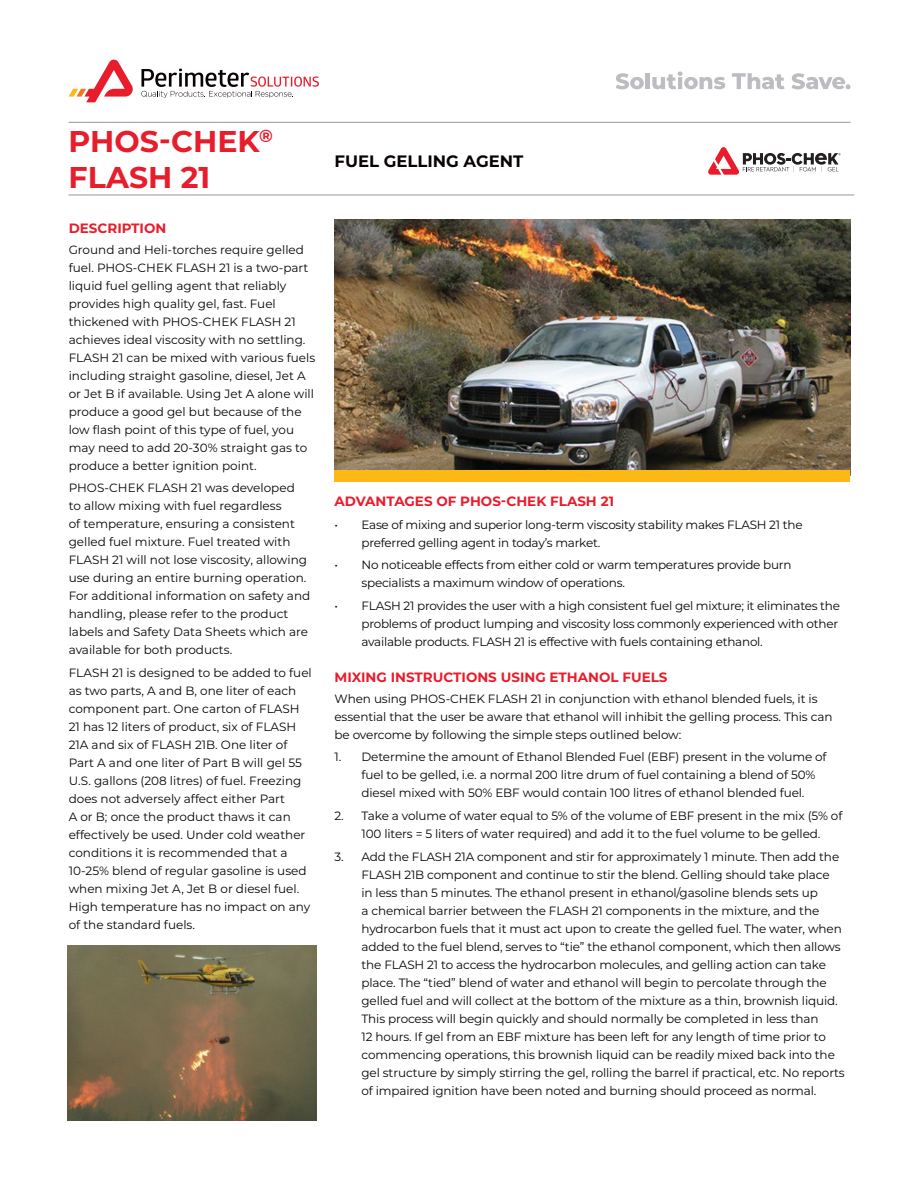
<style>
.page{position:relative;width:918px;height:1188px;background:#fff}
.page>*{position:absolute;margin:0;border:0;box-sizing:border-box;transform-origin:0 0}
.t1{font:700 30px/36px "Montserrat";color:#e81d2c}
.t2{font:700 16.5px "Montserrat";color:#080302}
.t3{font:700 13.5px "Montserrat";color:#e81d2c}
.t4{font:12px/18px "Montserrat";letter-spacing:-.01em;color:#080302}
</style>
<div class="page">
<img style="left:334px;top:219px;width:516px;height:251px">
<svg style="left:141px;top:69px;width:178px;height:29px"></svg>
<svg style="left:69px;top:59px;width:64px;height:43px"></svg>
<hr style="left:69px;top:122px;width:782px;height:1px;background:#a3a2a5">
<svg style="left:616px;top:73px;width:28px;height:16px"></svg>
<hr style="left:646px;top:73px;width:4px;height:16px;background:#bcbdc0">
<svg style="left:652px;top:71px;width:73px;height:18px"></svg>
<svg style="left:732px;top:73px;width:53px;height:16px"></svg>
<svg style="left:792px;top:73px;width:58px;height:16px"></svg>
<div style="left:334px;top:470px;width:516px;height:11px;background:#fcb814"></div>
<hr style="left:69px;top:194px;width:785px;height:2px;background:#a3a2a5">
<svg style="left:708px;top:147px;width:133px;height:28px"></svg>
<img style="left:68px;top:945px;width:248px;height:175px">
<h1 class="t1" style="left:69px;top:122px;width:206px">PHOS-CHEK<sup>®<br></sup>FLASH 21</h1>
<p class="t3" style="left:69px;top:218px;width:99px">DESCRIPTION</p>
<p class="t4" style="left:69px;top:240px;width:248px">Ground and Heli-torches require gelled fuel. PHOS-CHEK FLASH 21 is a two-part liquid fuel gelling agent that reliably provides high quality gel, fast. Fuel thickened with PHOS-CHEK FLASH 21 achieves ideal viscosity with no settling.<br>FLASH 21 can be mixed with various fuels including straight gasoline, diesel, Jet A or Jet B if available. Using Jet A alone will produce a good gel but because of the low flash point of this type of fuel, you may need to add 20-30% straight gas to produce a better ignition point.</p>
<p class="t4" style="left:69px;top:478px;width:243px">PHOS-CHEK FLASH 21 was developed<br>to allow mixing with fuel regardless<br>of temperature, ensuring a consistent gelled fuel mixture. Fuel treated with FLASH 21 will not lose viscosity, allowing use during an entire burning operation.<br>For additional information on safety and handling, please refer to the product labels and Safety Data Sheets which are available for both products.</p>
<p class="t4" style="left:69px;top:663px;width:245px">FLASH 21 is designed to be added to fuel as two parts, A and B, one liter of each component part. One carton of FLASH 21 has 12 liters of product, six of FLASH 21A and six of FLASH 21B. One liter of Part A and one liter of Part B will gel 55<br>U.S. gallons (208 litres) of fuel. Freezing does not adversely affect either Part<br>A or B; once the product thaws it can effectively be used. Under cold weather conditions it is recommended that a 10-25% blend of regular gasoline is used when mixing Jet A, Jet B or diesel fuel.<br>High temperature has no impact on any of the standard fuels.</p>
<h2 class="t2" style="left:334px;top:149px;width:190px">FUEL GELLING AGENT</h2>
<p class="t3" style="left:334px;top:492px;width:281px">ADVANTAGES OF PHOS-CHEK FLASH 21</p>
<p class="t4" style="left:362px;top:515px;width:443px;text-indent:-27px">• Ease of mixing and superior long-term viscosity stability makes FLASH 21 the preferred gelling agent in today’s market.</p>
<p class="t4" style="left:362px;top:556px;width:432px;text-indent:-27px">• No noticeable effects from either cold or warm temperatures provide burn specialists a maximum window of operations.</p>
<p class="t4" style="left:362px;top:596px;width:480px;text-indent:-27px">• FLASH 21 provides the user with a high consistent fuel gel mixture; it eliminates the problems of product lumping and viscosity loss commonly experienced with other available products. FLASH 21 is effective with fuels containing ethanol.</p>
<p class="t3" style="left:334px;top:667px;width:335px">MIXING INSTRUCTIONS USING ETHANOL FUELS</p>
<p class="t4" style="left:334px;top:689px;width:500px">When using PHOS-CHEK FLASH 21 in conjunction with ethanol blended fuels, it is essential that the user be aware that ethanol will inhibit the gelling process. This can be overcome by following the simple steps outlined below:</p>
<p class="t4" style="left:362px;top:748px;width:467px;text-indent:-27px">1. Determine the amount of Ethanol Blended Fuel (EBF) present in the volume of fuel to be gelled, i.e. a normal 200 litre drum of fuel containing a blend of 50% diesel mixed with 50% EBF would contain 100 litres of ethanol blended fuel.</p>
<p class="t4" style="left:334px;top:806px;width:509px;text-align:center">2. Take a volume of water equal to 5% of the volume of EBF present in the mix (5% of<br>100 liters = 5 liters of water required) and add it to the fuel volume to be gelled.</p>
<p class="t4" style="left:362px;top:847px;width:485px;text-indent:-27px">3. Add the FLASH 21A component and stir for approximately 1 minute. Then add the FLASH 21B component and continue to stir the blend. Gelling should take place<br>in less than 5 minutes. The ethanol present in ethanol/gasoline blends sets up<br>a chemical barrier between the FLASH 21 components in the mixture, and the hydrocarbon fuels that it must act upon to create the gelled fuel. The water, when added to the fuel blend, serves to “tie” the ethanol component, which then allows the FLASH 21 to access the hydrocarbon molecules, and gelling action can take place. The “tied” blend of water and ethanol will begin to percolate through the gelled fuel and will collect at the bottom of the mixture as a thin, brownish liquid.<br>This process will begin quickly and should normally be completed in less than<br>12 hours. If gel from an EBF mixture has been left for any length of time prior to commencing operations, this brownish liquid can be readily mixed back into the gel structure by simply stirring the gel, rolling the barrel if practical, etc. No reports of impaired ignition have been noted and burning should proceed as normal.</p>
</div>
